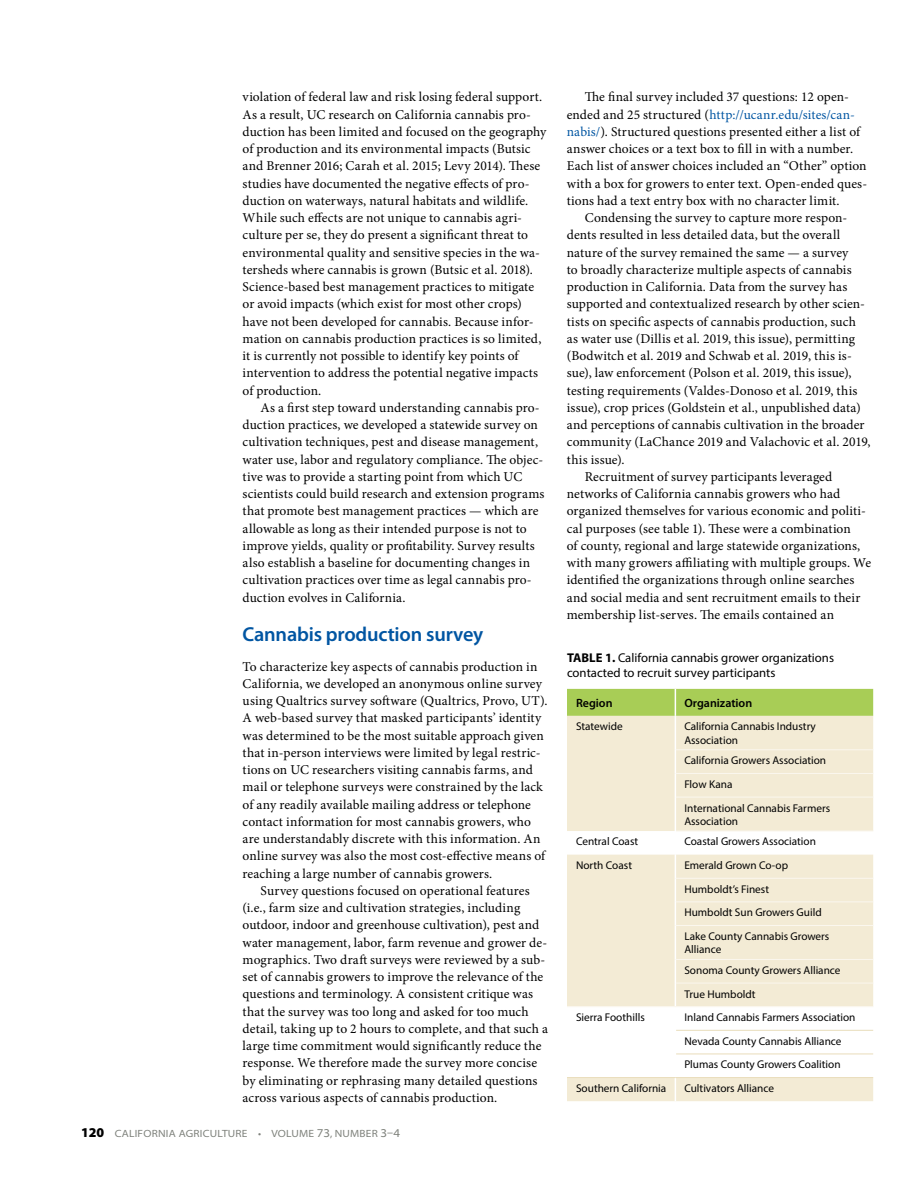
<style>
.page{position:relative;width:918px;height:1188px;background:#fff}
.page>*{position:absolute;margin:0;border:0;box-sizing:border-box;transform-origin:0 0}
.t1{font:600 20.25px "Myriad Pro";letter-spacing:-.01em;color:#0055a2}
.t2{font:13.5px/17.2px "Minion Pro";letter-spacing:.01em;color:#000}
.t3{font:12.75px/15px "Myriad Pro";color:#000}
.t4{font:600 12px "Myriad Pro";color:#000}
.t5{font:11.25px/23.7px "Myriad Pro";color:#000}
.t6{font:semi-expanded 10.5px "Myriad Pro";letter-spacing:.02em;color:#7e817b}
.s1{font-weight:900;font-stretch:normal;font-size:13.5px;color:#000}
.s2{font-size:12px}
.s3{color:#0055a2}
.s4{font-weight:700}
</style>
<div class="page">
<div style="left:567px;top:716px;width:108px;height:34px;background:#f3ebd5"></div>
<div style="left:676px;top:716px;width:197px;height:33px;background:#f3ebd5"></div>
<svg style="left:567px;top:750px;width:306px;height:209px;background:#f4edd9"></svg>
<div style="left:567px;top:689px;width:306px;height:27px;background:#a8cd56"></div>
<svg style="left:675px;top:750px;width:1px;height:47px"></svg>
<hr style="left:675px;top:797px;width:1px;height:34px;background:#fff">
<svg style="left:675px;top:831px;width:1px;height:95px"></svg>
<hr style="left:675px;top:926px;width:1px;height:33px;background:#fff">
<svg style="left:567px;top:959px;width:306px;height:142px"></svg>
<hr style="left:676px;top:749px;width:197px;height:1px;background:#fbf7ee">
<hr style="left:676px;top:773px;width:197px;height:1px;background:#fbf7ee">
<hr style="left:676px;top:797px;width:197px;height:1px;background:#fbf7ee">
<hr style="left:676px;top:878px;width:197px;height:1px;background:#fbf7ee">
<hr style="left:676px;top:902px;width:197px;height:1px;background:#fbf7ee">
<hr style="left:676px;top:925px;width:197px;height:1px;background:#fbf7ee">
<hr style="left:676px;top:959px;width:197px;height:1px;background:#fbf7ee">
<hr style="left:676px;top:983px;width:197px;height:1px;background:#fbf7ee">
<hr style="left:676px;top:1030px;width:197px;height:1px;background:#e9ddbb">
<hr style="left:676px;top:1054px;width:197px;height:1px;background:#e9ddbb">
<hr style="left:676px;top:831px;width:197px;height:1px;background:#fbf7ee">
<hr style="left:567px;top:1006px;width:108px;height:1px;background:#fbf7ee">
<hr style="left:675px;top:1006px;width:198px;height:1px;background:#fbf7ee">
<hr style="left:567px;top:1077px;width:108px;height:1px;background:#e9ddbb">
<hr style="left:675px;top:1077px;width:198px;height:1px;background:#e9ddbb">
<p class="t2" style="left:243px;top:88px;width:305px">violation of federal law and risk losing federal support.<br>As a result, UC research on California cannabis pro&shy;duction has been limited and focused on the geography of production and its environmental impacts (Butsic and Brenner 2016; Carah et al. 2015; Levy 2014). These studies have documented the negative effects of pro&shy;duction on waterways, natural habitats and wildlife.<br>While such effects are not unique to cannabis agri&shy;culture per se, they do present a significant threat to environmental quality and sensitive species in the wa&shy;tersheds where cannabis is grown (Butsic et al. 2018).<br>Science-based best management practices to mitigate or avoid impacts (which exist for most other crops) have not been developed for cannabis. Because infor&shy;mation on cannabis production practices is so limited, it is currently not possible to identify key points of intervention to address the potential negative impacts of production.</p>
<p class="t2" style="left:243px;top:399px;width:303px;text-indent:18px">As a first step toward understanding cannabis pro&shy;duction practices, we developed a statewide survey on cultivation techniques, pest and disease management, water use, labor and regulatory compliance. The objec&shy;tive was to provide a starting point from which UC scientists could build research and extension programs that promote best management practices — which are allowable as long as their intended purpose is not to improve yields, quality or profitability. Survey results also establish a baseline for documenting changes in cultivation practices over time as legal cannabis pro&shy;duction evolves in California.</p>
<h1 class="t1" style="left:243px;top:622px;width:242px">Cannabis production survey</h1>
<p class="t2" style="left:243px;top:658px;width:306px">To characterize key aspects of cannabis production in California, we developed an anonymous online survey using Qualtrics survey software (Qualtrics, Provo, UT).<br>A web-based survey that masked participants’ identity was determined to be the most suitable approach given that in-person interviews were limited by legal restric&shy;tions on UC researchers visiting cannabis farms, and mail or telephone surveys were constrained by the lack of any readily available mailing address or telephone contact information for most cannabis growers, who are understandably discrete with this information. An online survey was also the most cost-effective means of reaching a large number of cannabis growers.</p>
<p class="t2" style="left:243px;top:882px;width:307px;text-indent:18px">Survey questions focused on operational features (i.e., farm size and cultivation strategies, including outdoor, indoor and greenhouse cultivation), pest and water management, labor, farm revenue and grower de&shy;mographics. Two draft surveys were reviewed by a sub&shy;set of cannabis growers to improve the relevance of the questions and terminology. A consistent critique was that the survey was too long and asked for too much detail, taking up to 2 hours to complete, and that such a large time commitment would significantly reduce the response. We therefore made the survey more concise by eliminating or rephrasing many detailed questions across various aspects of cannabis production.</p>
<p class="t6" style="left:81px;top:1127px;width:321px"><span class="s1">120</span> CALIFORNIA AGRICULTURE • VOLUME <span class="s2">73</span>, NUMBER <span class="s2">3–4</span></p>
<p class="t2" style="left:567px;top:88px;width:302px;text-indent:18px">The final survey included 37 questions: 12 open&shy;ended and 25 structured (<span class="s3">http://ucanr.edu/sites/can&shy;nabis/</span>). Structured questions presented either a list of answer choices or a text box to fill in with a number.<br>Each list of answer choices included an “Other” option with a box for growers to enter text. Open-ended ques&shy;tions had a text entry box with no character limit.</p>
<p class="t2" style="left:585px;top:209px;width:264px">Condensing the survey to capture more respon-</p>
<p class="t2" style="left:567px;top:226px;width:275px">dents resulted in less detailed data, but the overall</p>
<p class="t2" style="left:567px;top:244px;width:283px">nature of the survey remained the same — a survey</p>
<p class="t2" style="left:567px;top:261px;width:286px">to broadly characterize multiple aspects of cannabis</p>
<p class="t2" style="left:567px;top:278px;width:282px">production in California. Data from the survey has</p>
<p class="t2" style="left:567px;top:295px;width:300px">supported and contextualized research by other scien-</p>
<p class="t2" style="left:567px;top:313px;width:291px">tists on specific aspects of cannabis production, such</p>
<p class="t2" style="left:567px;top:330px;width:290px">as water use (Dillis et al. 2019, this issue), permitting</p>
<p class="t2" style="left:567px;top:347px;width:287px">(Bodwitch et al. 2019 and Schwab et al. 2019, this is-</p>
<p class="t2" style="left:567px;top:365px;width:286px">sue), law enforcement (Polson et al. 2019, this issue),</p>
<p class="t2" style="left:567px;top:382px;width:292px">testing requirements (Valdes-Donoso et al. 2019, this</p>
<p class="t2" style="left:567px;top:399px;width:295px">issue), crop prices (Goldstein et al., unpublished data)</p>
<p class="t2" style="left:567px;top:416px;width:299px">and perceptions of cannabis cultivation in the broader</p>
<p class="t2" style="left:567px;top:434px;width:305px">community (LaChance 2019 and Valachovic et al. 2019,</p>
<p class="t2" style="left:567px;top:451px;width:59px">this issue).</p>
<p class="t2" style="left:585px;top:468px;width:249px">Recruitment of survey participants leveraged</p>
<p class="t2" style="left:567px;top:485px;width:275px">networks of California cannabis growers who had</p>
<p class="t2" style="left:567px;top:503px;width:301px">organized themselves for various economic and politi-</p>
<p class="t2" style="left:567px;top:520px;width:285px">cal purposes (see table 1). These were a combination</p>
<p class="t2" style="left:567px;top:537px;width:295px">of county, regional and large statewide organizations,</p>
<p class="t2" style="left:567px;top:554px;width:306px">with many growers affiliating with multiple groups. We</p>
<p class="t2" style="left:567px;top:572px;width:289px">identified the organizations through online searches</p>
<p class="t2" style="left:567px;top:589px;width:295px">and social media and sent recruitment emails to their</p>
<p class="t2" style="left:567px;top:606px;width:269px">membership list-serves. The emails contained an</p>
<p class="t3" style="left:567px;top:650px;width:269px"><span class="s4">TABLE 1.</span> California cannabis grower organizations contacted to recruit survey participants</p>
<p class="t4" style="left:576px;top:695px;width:38px">Region</p>
<p class="t4" style="left:684px;top:695px;width:69px">Organization</p>
<p class="t5" style="left:576px;top:715px;width:48px">Statewide</p>
<p class="t5" style="left:684px;top:720px;width:133px;line-height:13.5px">California Cannabis Industry<br>Association</p>
<p class="t5" style="left:684px;top:748px;width:147px">California Growers Association<br>Flow Kana<br>International Cannabis Farmers</p>
<p class="t5" style="left:684px;top:809px;width:55px">Association</p>
<p class="t5" style="left:576px;top:830px;width:64px">Central Coast</p>
<p class="t5" style="left:684px;top:830px;width:133px">Coastal Growers Association</p>
<p class="t5" style="left:576px;top:853px;width:58px">North Coast</p>
<p class="t5" style="left:684px;top:853px;width:147px">Emerald Grown Co-op<br>Humboldt’s Finest<br>Humboldt Sun Growers Guild<br>Lake County Cannabis Growers</p>
<p class="t5" style="left:684px;top:939px;width:158px;line-height:20.4px">Alliance<br>Sonoma County Growers Alliance</p>
<p class="t5" style="left:684px;top:982px;width:73px">True Humboldt</p>
<p class="t5" style="left:576px;top:1005px;width:70px">Sierra Foothills</p>
<p class="t5" style="left:684px;top:1005px;width:173px">Inland Cannabis Farmers Association<br>Nevada County Cannabis Alliance<br>Plumas County Growers Coalition</p>
<p class="t5" style="left:576px;top:1076px;width:92px">Southern California</p>
<p class="t5" style="left:684px;top:1076px;width:91px">Cultivators Alliance</p>
</div>
